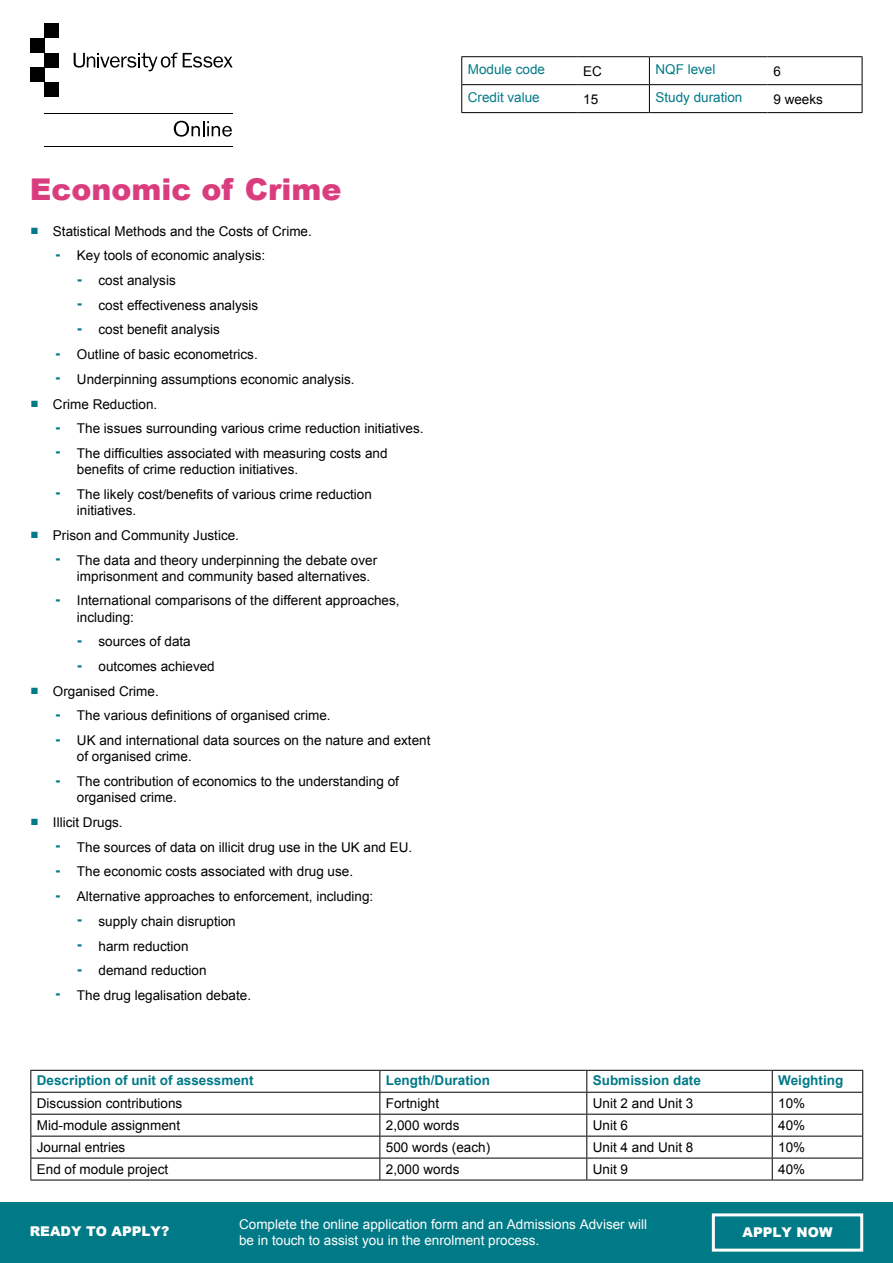
<style>
.page{position:relative;width:893px;height:1263px;background:#fff}
.page>*{position:absolute;margin:0;border:0;box-sizing:border-box;transform-origin:0 0}
.t1{font:900 30px "Arial";color:#da3d7e}
.P__Bullets{font:13.5px/16.2px "Arial";color:#000}
.t2{font:13.5px/16.2px "Arial";color:#fff}
.t3{font:700 13.5px "Arial";color:#007a87}
.t4{font:13.5px "Arial";color:#007a87}
.t5{font:900 13.5px "Arial";color:#fff}
.s1{font-weight:700;color:#007a87}
.s2{font-weight:900;color:#007a87}
</style>
<div class="page">
<div style="left:0;top:1202px;width:893px;height:61px;background:#007a87"></div>
<div style="left:712px;top:1213px;width:151px;height:38px;border:3px solid #fff"></div>
<hr style="left:45px;top:146px;width:188px;height:1px;background:#000">
<hr style="left:45px;top:113px;width:188px;height:1px;background:#000">
<svg style="left:174px;top:121px;width:58px;height:16px"></svg>
<div style="left:45px;top:23px;width:14px;height:15px;background:#000"></div>
<div style="left:30px;top:38px;width:15px;height:15px;background:#000"></div>
<div style="left:45px;top:53px;width:14px;height:15px;background:#000"></div>
<div style="left:30px;top:68px;width:15px;height:14px;background:#000"></div>
<div style="left:45px;top:82px;width:14px;height:15px;background:#000"></div>
<svg style="left:74px;top:52px;width:159px;height:19px"></svg>
<hr style="left:30px;top:1070px;width:350px;height:1px;background:#000">
<hr style="left:380px;top:1070px;width:207px;height:1px;background:#000">
<hr style="left:587px;top:1070px;width:185px;height:1px;background:#000">
<hr style="left:772px;top:1070px;width:91px;height:1px;background:#000">
<hr style="left:30px;top:1092px;width:350px;height:1px;background:#000">
<hr style="left:380px;top:1092px;width:207px;height:1px;background:#000">
<hr style="left:587px;top:1092px;width:185px;height:1px;background:#000">
<hr style="left:772px;top:1092px;width:91px;height:1px;background:#000">
<hr style="left:30px;top:1114px;width:350px;height:1px;background:#000">
<hr style="left:380px;top:1114px;width:207px;height:1px;background:#000">
<hr style="left:587px;top:1114px;width:185px;height:1px;background:#000">
<hr style="left:772px;top:1114px;width:91px;height:1px;background:#000">
<hr style="left:30px;top:1136px;width:350px;height:1px;background:#000">
<hr style="left:380px;top:1136px;width:207px;height:1px;background:#000">
<hr style="left:587px;top:1136px;width:185px;height:1px;background:#000">
<hr style="left:772px;top:1136px;width:91px;height:1px;background:#000">
<hr style="left:30px;top:1158px;width:350px;height:1px;background:#000">
<svg style="left:30px;top:1071px;width:1px;height:109px"></svg>
<hr style="left:380px;top:1158px;width:207px;height:1px;background:#000">
<svg style="left:379px;top:1071px;width:1px;height:109px"></svg>
<hr style="left:587px;top:1158px;width:185px;height:1px;background:#000">
<svg style="left:586px;top:1071px;width:1px;height:109px"></svg>
<hr style="left:772px;top:1158px;width:91px;height:1px;background:#000">
<svg style="left:772px;top:1071px;width:1px;height:109px"></svg>
<svg style="left:862px;top:1071px;width:1px;height:109px"></svg>
<hr style="left:30px;top:1180px;width:350px;height:1px;background:#000">
<hr style="left:380px;top:1180px;width:207px;height:1px;background:#000">
<hr style="left:587px;top:1180px;width:185px;height:1px;background:#000">
<hr style="left:772px;top:1180px;width:91px;height:1px;background:#000">
<hr style="left:461px;top:56px;width:116px;height:1px;background:#000">
<hr style="left:577px;top:56px;width:72px;height:1px;background:#000">
<hr style="left:649px;top:56px;width:118px;height:1px;background:#000">
<hr style="left:767px;top:56px;width:95px;height:1px;background:#000">
<hr style="left:461px;top:84px;width:116px;height:1px;background:#000">
<svg style="left:461px;top:57px;width:1px;height:55px"></svg>
<hr style="left:577px;top:84px;width:72px;height:1px;background:#000">
<hr style="left:649px;top:84px;width:118px;height:1px;background:#000">
<svg style="left:649px;top:57px;width:1px;height:55px"></svg>
<hr style="left:767px;top:84px;width:95px;height:1px;background:#000">
<svg style="left:862px;top:57px;width:1px;height:55px"></svg>
<hr style="left:461px;top:112px;width:116px;height:1px;background:#000">
<hr style="left:577px;top:112px;width:72px;height:1px;background:#000">
<hr style="left:649px;top:112px;width:118px;height:1px;background:#000">
<hr style="left:767px;top:112px;width:95px;height:1px;background:#000">
<p class="t1" style="left:30px;top:167px;width:313px">Economic of Crime</p>
<p class="P__Bullets" style="left:30px;top:223px;width:283px"><span class="s1">■</span> Statistical Methods and the Costs of Crime.</p>
<p class="P__Bullets" style="left:56px;top:248px;width:211px"><span class="s2">-</span> Key tools of economic analysis:</p>
<p class="P__Bullets" style="left:78px;top:272px;width:100px"><span class="s2">-</span> cost analysis</p>
<p class="P__Bullets" style="left:78px;top:297px;width:182px"><span class="s2">-</span> cost effectiveness analysis</p>
<p class="P__Bullets" style="left:78px;top:322px;width:144px"><span class="s2">-</span> cost benefit analysis</p>
<p class="P__Bullets" style="left:56px;top:346px;width:203px"><span class="s2">-</span> Outline of basic econometrics.</p>
<p class="P__Bullets" style="left:56px;top:371px;width:300px"><span class="s2">-</span> Underpinning assumptions economic analysis.</p>
<p class="P__Bullets" style="left:30px;top:396px;width:128px"><span class="s1">■</span> Crime Reduction.</p>
<p class="P__Bullets" style="left:56px;top:421px;width:369px"><span class="s2">-</span> The issues surrounding various crime reduction initiatives.</p>
<p class="P__Bullets" style="left:77px;top:445px;width:312px;text-indent:-21px"><span class="s2">-</span> The difficulties associated with measuring costs and benefits of crime reduction initiatives.</p>
<p class="P__Bullets" style="left:77px;top:486px;width:296px;text-indent:-21px"><span class="s2">-</span> The likely cost/benefits of various crime reduction initiatives.</p>
<p class="P__Bullets" style="left:30px;top:527px;width:210px"><span class="s1">■</span> Prison and Community Justice.</p>
<p class="P__Bullets" style="left:77px;top:552px;width:302px;text-indent:-21px"><span class="s2">-</span> The data and theory underpinning the debate over imprisonment and community based alternatives.</p>
<p class="P__Bullets" style="left:77px;top:593px;width:324px;text-indent:-21px"><span class="s2">-</span> International comparisons of the different approaches, including:</p>
<p class="P__Bullets" style="left:78px;top:634px;width:115px"><span class="s2">-</span> sources of data</p>
<p class="P__Bullets" style="left:78px;top:658px;width:139px"><span class="s2">-</span> outcomes achieved</p>
<p class="P__Bullets" style="left:30px;top:683px;width:130px"><span class="s1">■</span> Organised Crime.</p>
<p class="P__Bullets" style="left:56px;top:708px;width:276px"><span class="s2">-</span> The various definitions of organised crime.</p>
<p class="P__Bullets" style="left:77px;top:732px;width:355px;text-indent:-21px"><span class="s2">-</span> UK and international data sources on the nature and extent of organised crime.</p>
<p class="P__Bullets" style="left:77px;top:773px;width:323px;text-indent:-21px"><span class="s2">-</span> The contribution of economics to the understanding of organised crime.</p>
<p class="P__Bullets" style="left:30px;top:814px;width:94px"><span class="s1">■</span> Illicit Drugs.</p>
<p class="P__Bullets" style="left:56px;top:839px;width:358px"><span class="s2">-</span> The sources of data on illicit drug use in the UK and EU.</p>
<p class="P__Bullets" style="left:56px;top:864px;width:299px"><span class="s2">-</span> The economic costs associated with drug use.</p>
<p class="P__Bullets" style="left:56px;top:888px;width:319px"><span class="s2">-</span> Alternative approaches to enforcement, including:</p>
<p class="P__Bullets" style="left:78px;top:913px;width:160px"><span class="s2">-</span> supply chain disruption</p>
<p class="P__Bullets" style="left:78px;top:938px;width:113px"><span class="s2">-</span> harm reduction</p>
<p class="P__Bullets" style="left:78px;top:962px;width:131px"><span class="s2">-</span> demand reduction</p>
<p class="P__Bullets" style="left:56px;top:987px;width:197px"><span class="s2">-</span> The drug legalisation debate.</p>
<p class="t4" style="left:468px;top:61px;width:79px">Module code</p>
<p class="P__Bullets" style="left:583px;top:63px;width:20px">EC</p>
<p class="t4" style="left:655px;top:61px;width:62px">NQF level</p>
<p class="P__Bullets" style="left:773px;top:63px;width:9px">6</p>
<p class="t4" style="left:468px;top:88px;width:74px">Credit value</p>
<p class="P__Bullets" style="left:583px;top:91px;width:17px">15</p>
<p class="t4" style="left:655px;top:88px;width:89px">Study duration</p>
<p class="P__Bullets" style="left:773px;top:91px;width:51px">9 weeks</p>
<p class="t3" style="left:37px;top:1071px;width:218px">Description of unit of assessment</p>
<p class="t3" style="left:386px;top:1071px;width:106px">Length/Duration</p>
<p class="t3" style="left:593px;top:1071px;width:110px">Submission date</p>
<p class="t3" style="left:778px;top:1071px;width:66px">Weighting</p>
<p class="P__Bullets" style="left:37px;top:1095px;width:147px">Discussion contributions</p>
<p class="P__Bullets" style="left:386px;top:1095px;width:55px">Fortnight</p>
<p class="P__Bullets" style="left:593px;top:1095px;width:102px">Unit 2 and Unit 3</p>
<p class="P__Bullets" style="left:778px;top:1095px;width:29px">10%</p>
<p class="P__Bullets" style="left:37px;top:1117px;width:145px">Mid-module assignment</p>
<p class="P__Bullets" style="left:386px;top:1117px;width:75px">2,000 words</p>
<p class="P__Bullets" style="left:593px;top:1117px;width:37px">Unit 6</p>
<p class="P__Bullets" style="left:778px;top:1117px;width:29px">40%</p>
<p class="P__Bullets" style="left:37px;top:1139px;width:90px">Journal entries</p>
<p class="P__Bullets" style="left:386px;top:1139px;width:106px">500 words (each)</p>
<p class="P__Bullets" style="left:593px;top:1139px;width:102px">Unit 4 and Unit 8</p>
<p class="P__Bullets" style="left:778px;top:1139px;width:29px">10%</p>
<p class="P__Bullets" style="left:37px;top:1161px;width:133px">End of module project</p>
<p class="P__Bullets" style="left:386px;top:1161px;width:75px">2,000 words</p>
<p class="P__Bullets" style="left:593px;top:1161px;width:37px">Unit 9</p>
<p class="P__Bullets" style="left:778px;top:1161px;width:29px">40%</p>
<p class="t2" style="left:239px;top:1216px;width:410px">Complete the online application form and an Admissions Adviser will be in touch to assist you in the enrolment process.</p>
<p class="t5" style="left:30px;top:1221px;width:141px">READY TO APPLY?</p>
<p class="t5" style="left:742px;top:1223px;width:91px">APPLY NOW</p>
</div>
